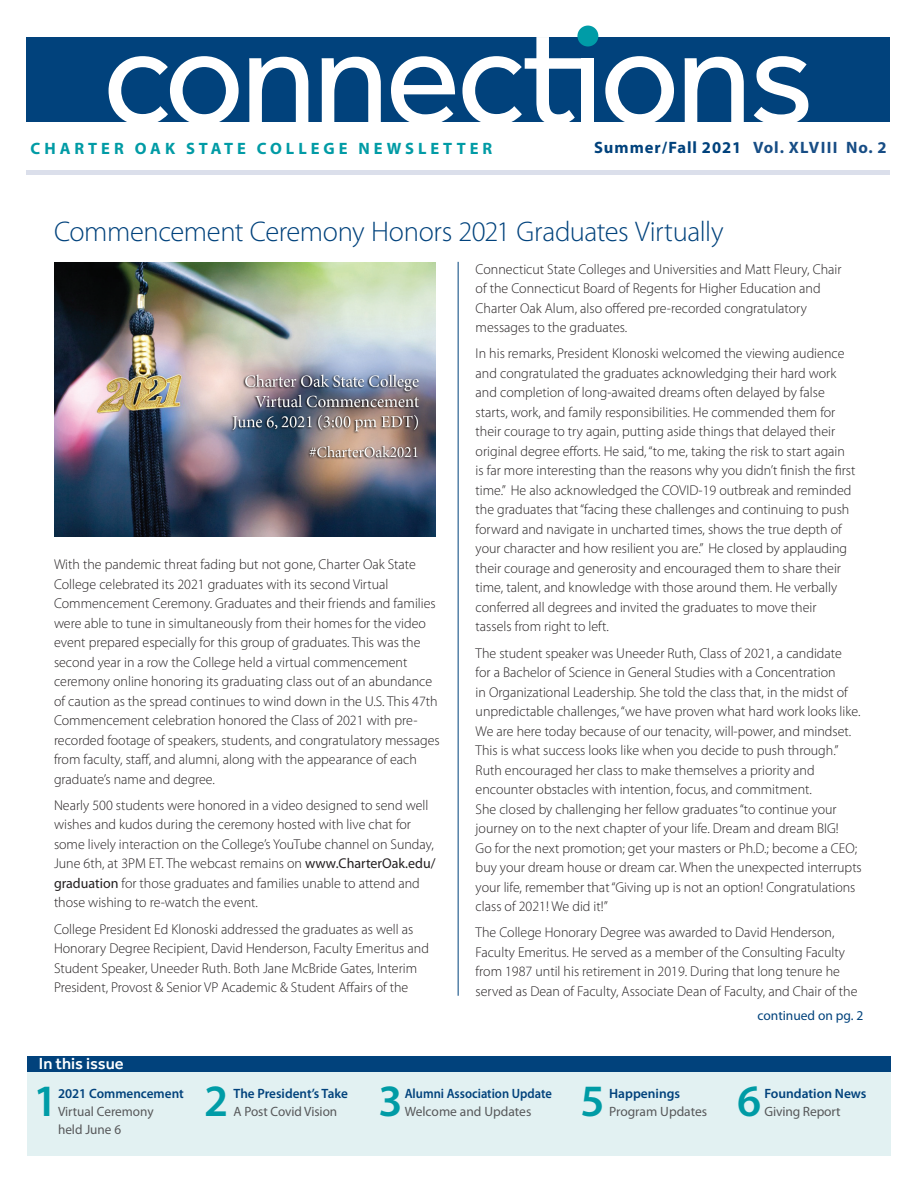
<style>
.page{position:relative;width:918px;height:1188px;background:#fff}
.page>*{position:absolute;margin:0;border:0;box-sizing:border-box;transform-origin:0 0}
.Connect_Feature_Text{font:600 45px "Myriad Pro";color:#009ba5}
.Connect_Feature_Text-2{font:600 45px "Myriad Pro";color:#009ca7}
.Connect_Subheads{font:300 28.5px "Myriad Pro";letter-spacing:-.015em;color:#01427c}
.t1{font:700 16.5px "Myriad Pro";letter-spacing:.24em;color:#009ba5}
.t2{font:700 16.5px "Myriad Pro";letter-spacing:.06em;color:#01427c}
.Connect_Text{font:500 16.5px "Effra";color:#fff}
.Connect_Text-2{font:300 14.25px/19.5px "Myriad Pro";color:#231f20}
.Connect_Feature_Text-3{font:600 13.5px/18px "Myriad Pro";color:#01427c}
.Connect_Feature_Text-4{font:13.5px/18px "Myriad Pro";color:#57585a}
.Connect_Feature_Text-5{font:600 13.5px/18px "Myriad Pro";color:#01427c;scale:.93 1}
.Connect_Continued_On{font:13.5px "Myriad Pro";color:#01427c}
.s1{color:#174d85}
.s2{font-weight:400}
.s3{font-weight:600;color:#01427c}
.s4{font-weight:400;color:#57585a}
</style>
<div class="page">
<div style="left:27px;top:1056px;width:864px;height:100px;background:#e2f1f2"></div>
<div style="left:27px;top:1056px;width:864px;height:15px;background:#01427c"></div>
<hr style="left:458px;top:262px;width:1px;height:734px;background:#01427c">
<div style="left:26px;top:37px;width:864px;height:85px;background:#01427c"></div>
<svg style="left:109px;top:56px;width:130px;height:66px"></svg>
<svg style="left:249px;top:57px;width:59px;height:65px"></svg>
<svg style="left:322px;top:57px;width:59px;height:65px"></svg>
<svg style="left:391px;top:56px;width:64px;height:66px"></svg>
<svg style="left:462px;top:37px;width:127px;height:85px"></svg>
<div style="left:581px;top:58px;width:13px;height:65px;background:#fff"></div>
<svg style="left:605px;top:56px;width:69px;height:66px"></svg>
<svg style="left:685px;top:57px;width:59px;height:65px"></svg>
<svg style="left:754px;top:56px;width:54px;height:66px"></svg>
<div style="left:577px;top:26px;width:21px;height:20px;background:#009ca7;border-radius:50%"></div>
<hr style="left:26px;top:170px;width:864px;height:4px;background:#dbdfeb">
<img style="left:54px;top:263px;width:382px;height:274px">
<p class="t1" style="left:31px;top:137px;width:463px">CHARTER OAK STATE COLLEGE NEWSLETTER</p>
<p class="t2" style="left:594px;top:137px;width:294px">Summer/Fall 2021 <span class="s1">Vol. XLVIII No. 2</span></p>
<p class="Connect_Subheads" style="left:54px;top:215px;width:671px">Commencement Ceremony Honors 2021 Graduates Virtually</p>
<p class="Connect_Text-2" style="left:54px;top:554px;width:387px">With the pandemic threat fading but not gone, Charter Oak State College celebrated its 2021 graduates with its second Virtual Commencement Ceremony. Graduates and their friends and families were able to tune in simultaneously from their homes for the video event prepared especially for this group of graduates. This was the second year in a row the College held a virtual commencement ceremony online honoring its graduating class out of an abundance of caution as the spread continues to wind down in the U.S. This 47th Commencement celebration honored the Class of 2021 with pre&shy;recorded footage of speakers, students, and congratulatory messages from faculty, staff, and alumni, along with the appearance of each graduate’s name and degree.</p>
<p class="Connect_Text-2" style="left:54px;top:795px;width:383px">Nearly 500 students were honored in a video designed to send well wishes and kudos during the ceremony hosted with live chat for some lively interaction on the College’s YouTube channel on Sunday, June 6th, at 3PM ET. The webcast remains on <span class="s2">www.CharterOak.edu/ graduation</span> for those graduates and families unable to attend and those wishing to re-watch the event.</p>
<p class="Connect_Text-2" style="left:54px;top:919px;width:377px">College President Ed Klonoski addressed the graduates as well as Honorary Degree Recipient, David Henderson, Faculty Emeritus and Student Speaker, Uneeder Ruth. Both Jane McBride Gates, Interim President, Provost &amp; Senior VP Academic &amp; Student Affairs of the</p>
<p class="Connect_Text" style="left:39px;top:1054px;width:86px">In this issue</p>
<p class="Connect_Text-2" style="left:476px;top:259px;width:368px">Connecticut State Colleges and Universities and Matt Fleury, Chair of the Connecticut Board of Regents for Higher Education and Charter Oak Alum, also offered pre-recorded congratulatory messages to the graduates.</p>
<p class="Connect_Text-2" style="left:476px;top:344px;width:381px">In his remarks, President Klonoski welcomed the viewing audience and congratulated the graduates acknowledging their hard work and completion of long-awaited dreams often delayed by false starts, work, and family responsibilities. He commended them for their courage to try again, putting aside things that delayed their original degree efforts. He said, “to me, taking the risk to start again is far more interesting than the reasons why you didn’t finish the first time.” He also acknowledged the COVID-19 outbreak and reminded the graduates that “facing these challenges and continuing to push forward and navigate in uncharted times, shows the true depth of your character and how resilient you are.” He closed by applauding their courage and generosity and encouraged them to share their time, talent, and knowledge with those around them. He verbally conferred all degrees and invited the graduates to move their tassels from right to left.</p>
<p class="Connect_Text-2" style="left:476px;top:643px;width:388px">The student speaker was Uneeder Ruth, Class of 2021, a candidate<br>for a Bachelor of Science in General Studies with a Concentration<br>in Organizational Leadership. She told the class that, in the midst of unpredictable challenges, “we have proven what hard work looks like.<br>We are here today because of our tenacity, will-power, and mindset.<br>This is what success looks like when you decide to push through.” Ruth encouraged her class to make themselves a priority and encounter obstacles with intention, focus, and commitment.<br>She closed by challenging her fellow graduates “to continue your journey on to the next chapter of your life. Dream and dream BIG!<br>Go for the next promotion; get your masters or Ph.D.; become a CEO; buy your dream house or dream car. When the unexpected interrupts your life, remember that “Giving up is not an option! Congratulations class of 2021! We did it!”</p>
<p class="Connect_Text-2" style="left:476px;top:923px;width:383px">The College Honorary Degree was awarded to David Henderson, Faculty Emeritus. He served as a member of the Consulting Faculty from 1987 until his retirement in 2019. During that long tenure he served as Dean of Faculty, Associate Dean of Faculty, and Chair of the</p>
<p class="Connect_Continued_On" style="left:758px;top:1007px;width:107px">continued on pg. 2</p>
<p class="Connect_Feature_Text-2" style="left:34px;top:1072px;width:26px">1</p>
<p class="Connect_Feature_Text-2" style="left:204px;top:1072px;width:26px">2</p>
<p class="Connect_Feature_Text" style="left:379px;top:1072px;width:26px">3</p>
<p class="Connect_Feature_Text" style="left:581px;top:1072px;width:26px">5</p>
<p class="Connect_Feature_Text" style="left:737px;top:1072px;width:26px">6</p>
<p class="Connect_Feature_Text-4" style="left:58px;top:1084px;width:127px"><span class="s3">2021 Commencement<br></span>Virtual Ceremony<br>held June 6</p>
<p class="Connect_Feature_Text-3" style="left:234px;top:1084px;width:116px">The President’s Take<br><span class="s4">A Post Covid Vision</span></p>
<p class="Connect_Feature_Text-5" style="left:405px;top:1084px;width:160px">Alumni Association Update<br><span class="s4">Welcome and Updates</span></p>
<p class="Connect_Feature_Text-3" style="left:764px;top:1084px;width:104px">Foundation News<br><span class="s4">Giving Report</span></p>
<p class="Connect_Feature_Text-3" style="left:609px;top:1084px;width:72px">Happenings</p>
<p class="Connect_Feature_Text-4" style="left:609px;top:1102px;width:100px">Program Updates</p>
</div>
